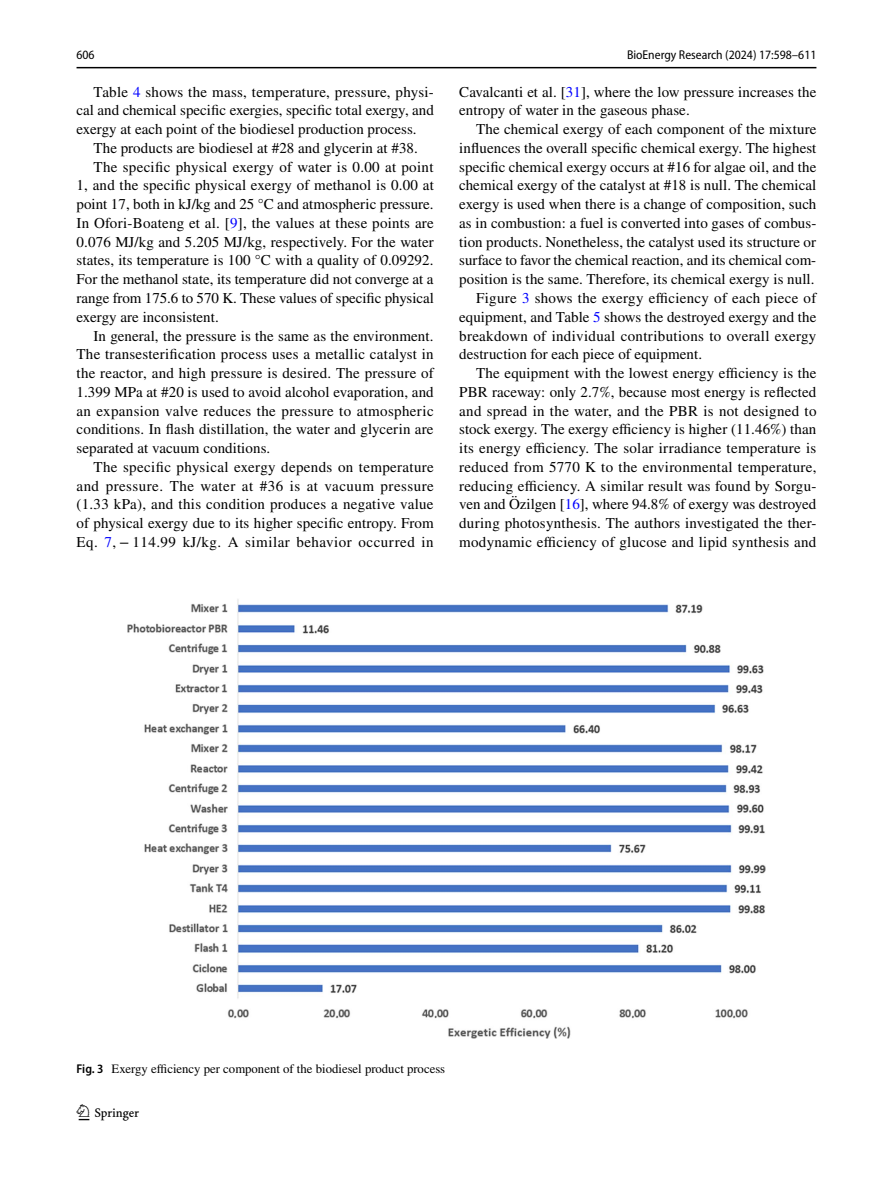
<style>
.page{position:relative;width:893px;height:1187px;background:#fff}
.page>*{position:absolute;margin:0;border:0;box-sizing:border-box;transform-origin:0 0}
.t1{font:22.5px "Springnew Regular 3";color:#000}
.t2{font:15px/18.8px "STIX";letter-spacing:.005em;color:#000;text-align:justify}
.t3{font:15px "STIX";letter-spacing:.025em;color:#000}
.t4{font:15px "STIX";letter-spacing:.035em;color:#000}
.t5{font:15px "STIX";letter-spacing:.03em;color:#000}
.t6{font:12.75px "STIX";color:#000}
.t7{font:semi-condensed 12.75px "Myriad Pro";color:#000}
.s1{color:#00f}
.s2{font-family:"Myriad Pro";font-weight:600;font-stretch:semi-condensed}
</style>
<div class="page">
<hr style="left:77px;top:67px;width:739px;height:1px;background:#000">
<img style="left:128px;top:599px;width:637px;height:439px">
<p class="t7" style="left:77px;top:48px;width:20px">606</p>
<p class="t7" style="left:627px;top:48px;width:191px">BioEnergy Research (2024) 17:598–611</p>
<p class="t2" style="left:77px;top:83px;width:359px;text-indent:17px">Table <span class="s1">4</span> shows the mass, temperature, pressure, physi&shy;cal and chemical specific exergies, specific total exergy, and exergy at each point of the biodiesel production process.</p>
<p class="t2" style="left:94px;top:139px;width:326px">The products are biodiesel at #28 and glycerin at #38.</p>
<p class="t2" style="left:94px;top:158px;width:341px">The specific physical exergy of water is 0.00 at point</p>
<p class="t2" style="left:77px;top:177px;width:359px">1, and the specific physical exergy of methanol is 0.00 at</p>
<p class="t2" style="left:77px;top:196px;width:359px">point 17, both in kJ/kg and 25 °C and atmospheric pressure.</p>
<p class="t2" style="left:77px;top:214px;width:359px">In Ofori-Boateng et al. [<span class="s1">9</span>], the values at these points are</p>
<p class="t2" style="left:77px;top:233px;width:359px">0.076 MJ/kg and 5.205 MJ/kg, respectively. For the water</p>
<p class="t2" style="left:77px;top:252px;width:358px">states, its temperature is 100 °C with a quality of 0.09292.</p>
<p class="t2" style="left:77px;top:271px;width:359px">For the methanol state, its temperature did not converge at a</p>
<p class="t2" style="left:77px;top:289px;width:359px">range from 175.6 to 570 K. These values of specific physical</p>
<p class="t2" style="left:77px;top:308px;width:144px">exergy are inconsistent.</p>
<p class="t2" style="left:94px;top:327px;width:341px">In general, the pressure is the same as the environment.</p>
<p class="t2" style="left:77px;top:346px;width:359px">The transesterification process uses a metallic catalyst in</p>
<p class="t2" style="left:77px;top:364px;width:359px">the reactor, and high pressure is desired. The pressure of</p>
<p class="t2" style="left:77px;top:383px;width:359px">1.399 MPa at #20 is used to avoid alcohol evaporation, and</p>
<p class="t2" style="left:77px;top:402px;width:359px">an expansion valve reduces the pressure to atmospheric</p>
<p class="t2" style="left:77px;top:421px;width:358px">conditions. In flash distillation, the water and glycerin are</p>
<p class="t2" style="left:77px;top:439px;width:195px">separated at vacuum conditions.</p>
<p class="t3" style="left:94px;top:456px;width:342px">The specific physical exergy depends on temperature</p>
<p class="t5" style="left:77px;top:475px;width:359px">and pressure. The water at #36 is at vacuum pressure</p>
<p class="t2" style="left:77px;top:496px;width:359px">(1.33 kPa), and this condition produces a negative value</p>
<p class="t2" style="left:77px;top:514px;width:359px">of physical exergy due to its higher specific entropy. From</p>
<p class="t4" style="left:77px;top:531px;width:359px">Eq. <span class="s1">7</span>, − 114.99 kJ/kg. A similar behavior occurred in</p>
<p class="t2" style="left:459px;top:83px;width:359px">Cavalcanti et al. [<span class="s1">31</span>], where the low pressure increases the entropy of water in the gaseous phase.</p>
<p class="t2" style="left:476px;top:121px;width:342px">The chemical exergy of each component of the mixture</p>
<p class="t2" style="left:459px;top:139px;width:359px">influences the overall specific chemical exergy. The highest</p>
<p class="t2" style="left:459px;top:158px;width:359px">specific chemical exergy occurs at #16 for algae oil, and the</p>
<p class="t2" style="left:459px;top:177px;width:359px">chemical exergy of the catalyst at #18 is null. The chemical</p>
<p class="t2" style="left:459px;top:196px;width:359px">exergy is used when there is a change of composition, such</p>
<p class="t2" style="left:459px;top:214px;width:359px">as in combustion: a fuel is converted into gases of combus-</p>
<p class="t2" style="left:459px;top:233px;width:358px">tion products. Nonetheless, the catalyst used its structure or</p>
<p class="t2" style="left:459px;top:252px;width:358px">surface to favor the chemical reaction, and its chemical com-</p>
<p class="t2" style="left:459px;top:271px;width:357px">position is the same. Therefore, its chemical exergy is null.</p>
<p class="t2" style="left:476px;top:289px;width:342px">Figure <span class="s1">3</span> shows the exergy efficiency of each piece of</p>
<p class="t2" style="left:459px;top:308px;width:359px">equipment, and Table <span class="s1">5</span> shows the destroyed exergy and the</p>
<p class="t2" style="left:459px;top:327px;width:359px">breakdown of individual contributions to overall exergy</p>
<p class="t2" style="left:459px;top:346px;width:244px">destruction for each piece of equipment.</p>
<p class="t2" style="left:476px;top:364px;width:342px">The equipment with the lowest energy efficiency is the</p>
<p class="t2" style="left:459px;top:383px;width:359px">PBR raceway: only 2.7%, because most energy is reflected</p>
<p class="t2" style="left:459px;top:402px;width:359px">and spread in the water, and the PBR is not designed to</p>
<p class="t2" style="left:459px;top:421px;width:359px">stock exergy. The exergy efficiency is higher (11.46%) than</p>
<p class="t2" style="left:459px;top:439px;width:358px">its energy efficiency. The solar irradiance temperature is</p>
<p class="t2" style="left:459px;top:458px;width:359px">reduced from 5770 K to the environmental temperature,</p>
<p class="t2" style="left:459px;top:477px;width:359px">reducing efficiency. A similar result was found by Sorgu-</p>
<p class="t2" style="left:459px;top:496px;width:359px">ven and Özilgen [<span class="s1">16</span>], where 94.8% of exergy was destroyed</p>
<p class="t2" style="left:459px;top:514px;width:359px">during photosynthesis. The authors investigated the ther-</p>
<p class="t2" style="left:459px;top:533px;width:359px">modynamic efficiency of glucose and lipid synthesis and</p>
<p class="t6" style="left:77px;top:1060px;width:370px"><span class="s2">Fig. 3</span> Exergy efficiency per component of the biodiesel product process</p>
<h1 class="t1" style="left:79px;top:1104px;width:62px">1 3</h1>
</div>
